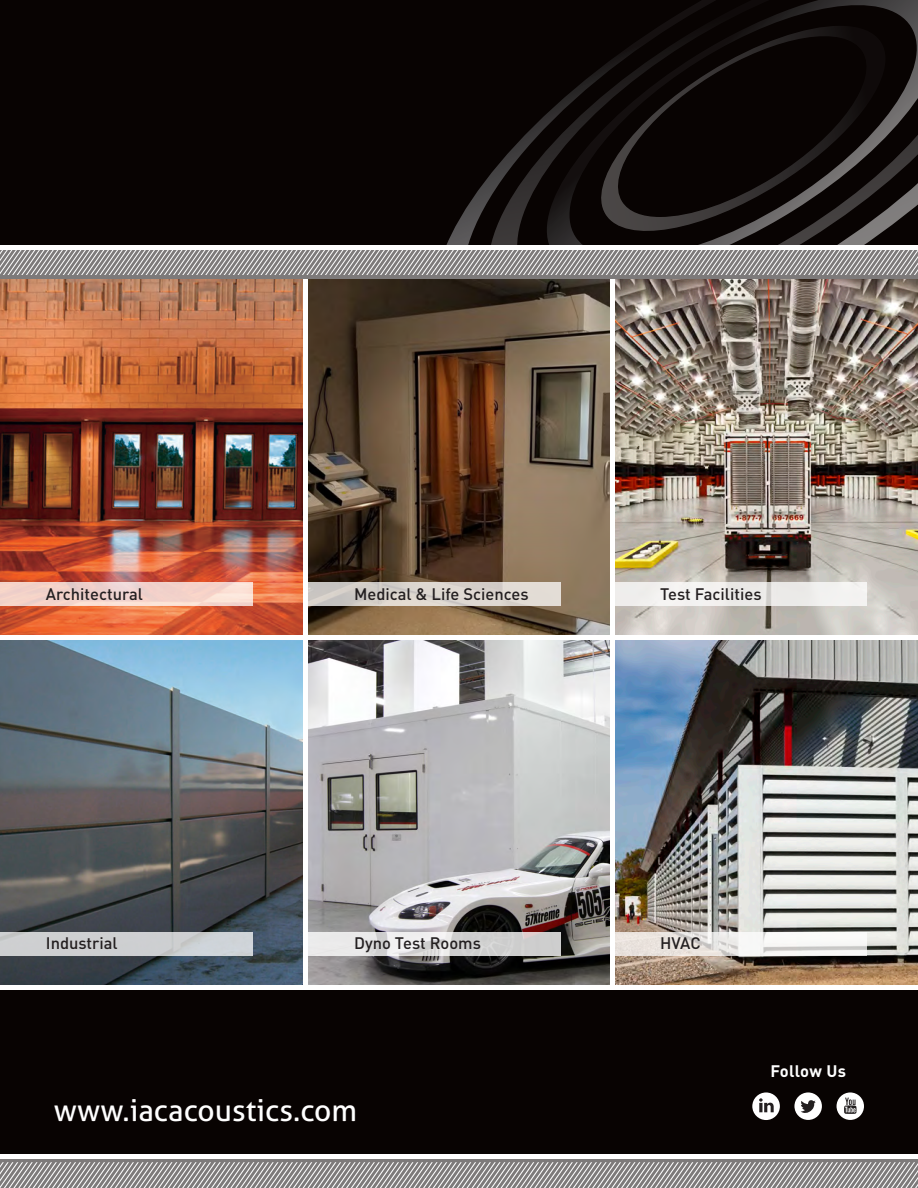
<style>
.page{position:relative;width:918px;height:1188px;background:#fff}
.page>*{position:absolute;margin:0;border:0;box-sizing:border-box;transform-origin:0 0}
.t1{font:30px "Aller";color:#fff}
.t2{font:500 16.5px "DIN Pro";color:#231f20}
.t3{font:700 16.5px "DIN Pro";letter-spacing:.015em;color:#fff}
</style>
<div class="page">
<img style="left:0;top:279px;width:303px;height:706px">
<img style="left:308px;top:279px;width:302px;height:356px">
<img style="left:308px;top:640px;width:302px;height:345px">
<img style="left:615px;top:279px;width:303px;height:356px">
<img style="left:615px;top:640px;width:303px;height:345px">
<div style="left:0;top:635px;width:918px;height:5px;background:#fff"></div>
<svg style="left:0;top:582px;width:253px;height:24px;background:#f3d5cd"></svg>
<div style="left:0;top:932px;width:253px;height:24px;background:#cecfd1"></div>
<svg style="left:308px;top:932px;width:253px;height:24px;background:#dcdbdb"></svg>
<svg style="left:615px;top:932px;width:252px;height:24px"></svg>
<svg style="left:308px;top:582px;width:253px;height:24px;background:#d8d2cc"></svg>
<div style="left:614px;top:582px;width:253px;height:24px;background:#f0efed"></div>
<div style="left:0;top:989px;width:918px;height:167px;background:#080302"></div>
<div style="left:0;top:0;width:918px;height:259px;background:#080302"></div>
<div style="left:0;top:250px;width:918px;height:29px;background:#7d7a7a"></div>
<svg style="left:446px;top:176px;width:43px;height:69px"></svg>
<svg style="left:489px;top:114px;width:58px;height:131px"></svg>
<svg style="left:547px;top:0;width:371px;height:245px"></svg>
<svg style="left:601px;top:26px;width:285px;height:205px"></svg>
<svg style="left:0;top:250px;width:918px;height:24px"></svg>
<div style="left:0;top:245px;width:918px;height:5px;background:#fff"></div>
<div style="left:0;top:1159px;width:918px;height:29px;background:#7d7a7a"></div>
<div style="left:0;top:1154px;width:918px;height:5px;background:#fff"></div>
<svg style="left:0;top:1163px;width:918px;height:25px"></svg>
<div style="left:794px;top:1092px;width:28px;height:28px;background:#fff;border-radius:50%"></div>
<svg style="left:801px;top:1100px;width:15px;height:13px"></svg>
<div style="left:752px;top:1092px;width:28px;height:28px;background:#fff;border-radius:50%"></div>
<svg style="left:759px;top:1098px;width:15px;height:14px"></svg>
<div style="left:837px;top:1092px;width:27px;height:28px;background:#fff;border-radius:50%"></div>
<svg style="left:844px;top:1098px;width:13px;height:16px"></svg>
<p class="t2" style="left:46px;top:583px;width:99px">Architectural</p>
<p class="t2" style="left:354px;top:583px;width:176px">Medical &amp; Life Sciences</p>
<p class="t2" style="left:660px;top:583px;width:103px">Test Facilities</p>
<p class="t2" style="left:46px;top:932px;width:73px">Industrial</p>
<p class="t2" style="left:354px;top:932px;width:128px">Dyno Test Rooms</p>
<p class="t2" style="left:660px;top:932px;width:42px">HVAC</p>
<p class="t1" style="left:54px;top:1092px;width:305px">www.iacacoustics.com</p>
<p class="t3" style="left:770px;top:1060px;width:77px">Follow Us</p>
</div>
